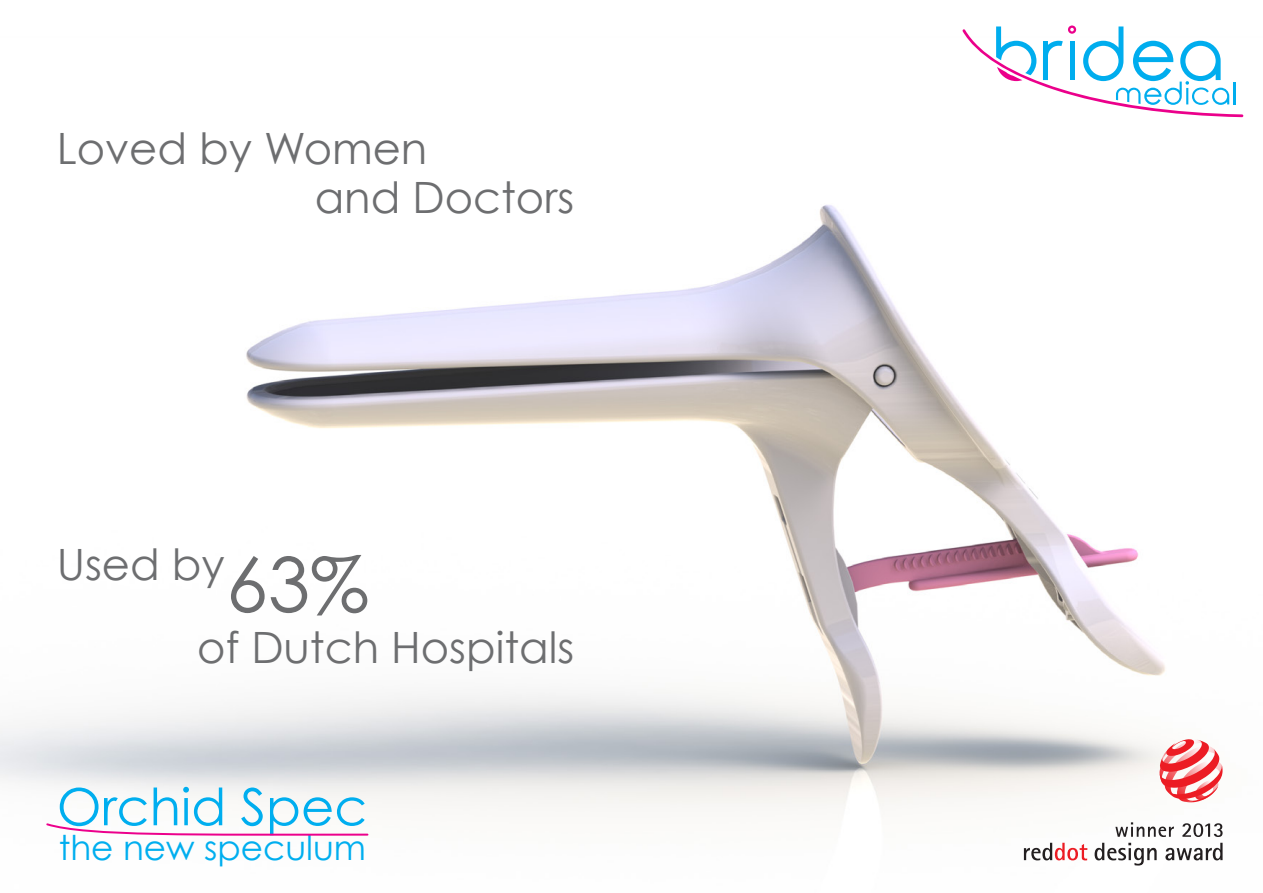
<style>
.page{position:relative;width:1263px;height:893px;background:#fff}
.page>*{position:absolute;margin:0;border:0;box-sizing:border-box;transform-origin:0 0}
.t1{font:75.75px "Century Gothic";color:#6d6e70}
.t2{font:51.3px "Century Gothic";color:#00aeef}
.t3{font:43.2px/49.5px "Century Gothic";color:#6d6e70}
.t4{font:34.2px "Century Gothic";color:#00aeef}
</style>
<div class="page">
<img style="left:0;top:115px;width:1244px;height:751px">
<svg style="left:962px;top:25px;width:281px;height:92px"></svg>
<svg style="left:1024px;top:843px;width:63px;height:17px"></svg>
<svg style="left:1094px;top:843px;width:62px;height:22px"></svg>
<svg style="left:1165px;top:843px;width:57px;height:17px"></svg>
<svg style="left:1115px;top:822px;width:59px;height:15px"></svg>
<svg style="left:1182px;top:823px;width:40px;height:14px"></svg>
<svg style="left:1159px;top:739px;width:64px;height:63px"></svg>
<svg style="left:46px;top:822px;width:323px;height:15px"></svg>
<p class="t3" style="left:315px;top:123px;width:261px;text-indent:-258px">Loved by Women<br>and Doctors</p>
<p class="t3" style="left:57px;top:539px;width:169px">Used by</p>
<h1 class="t1" style="left:226px;top:538px;width:145px">63%</h1>
<p class="t3" style="left:197px;top:622px;width:378px">of Dutch Hospitals</p>
<p class="t2" style="left:57px;top:775px;width:312px">Orchid Spec</p>
<p class="t4" style="left:59px;top:826px;width:309px">the new speculum</p>
</div>
